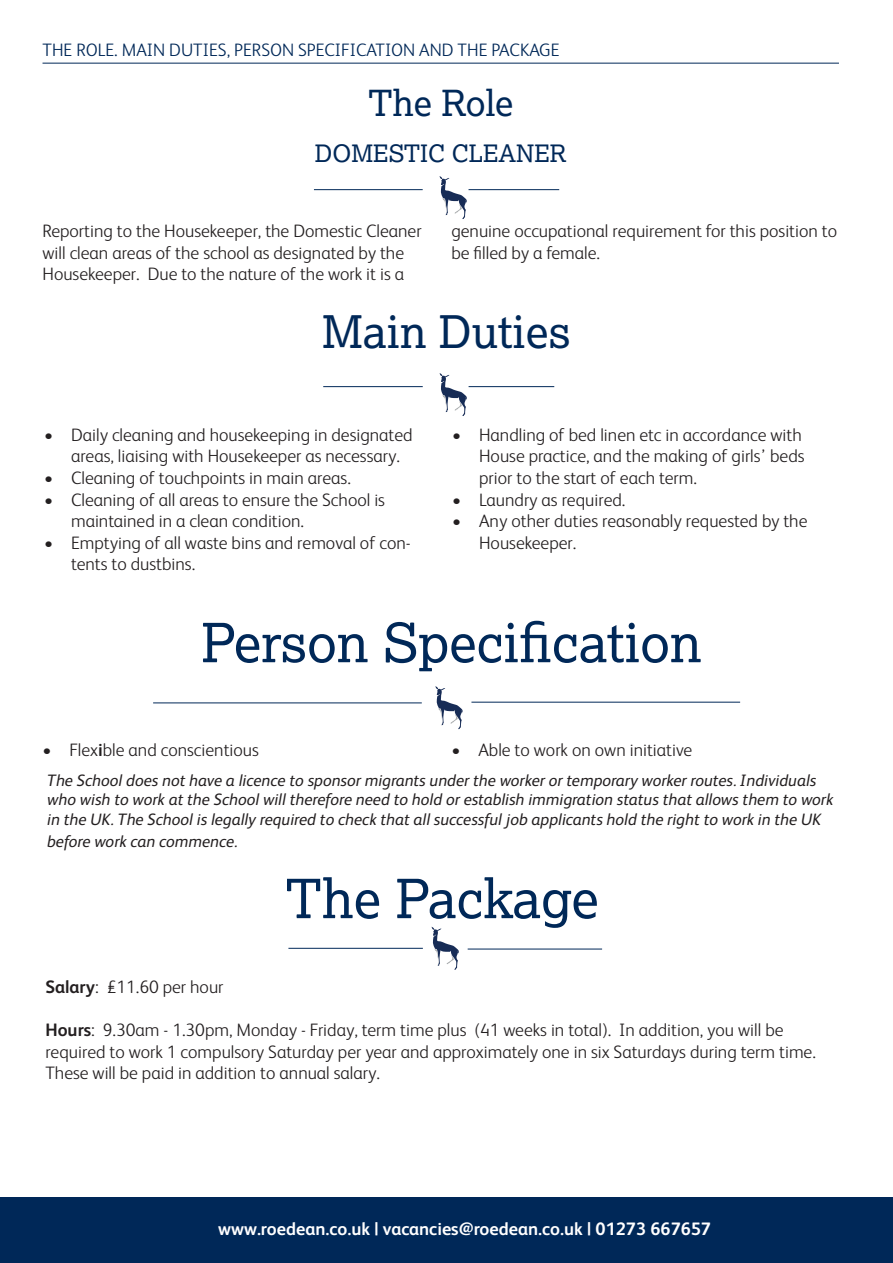
<style>
.page{position:relative;width:893px;height:1263px;background:#fff}
.page>*{position:absolute;margin:0;border:0;box-sizing:border-box;transform-origin:0 0}
.t1{font:54px "Lexia";color:#002858}
.t2{font:45px "Lexia";color:#002858}
.t3{font:36px "Lexia";color:#002858}
.t4{font:24px "Lexia";color:#002858}
.Body{font:300 18px/21.6px "FS Albert";color:#231f20}
.t5{font:700 18px "FS Albert";color:#fff}
.Subheading{font:300 18px "FS Albert";color:#002858}
.t6{font:italic 16.5px/19.8px "FS Albert";color:#231f20}
.s1{font-weight:700}
</style>
<div class="page">
<div style="left:0;top:1197px;width:893px;height:66px;background:#002858"></div>
<hr style="left:43px;top:63px;width:796px;height:1px;background:#002858">
<hr style="left:314px;top:189px;width:109px;height:1px;background:#002858">
<hr style="left:468px;top:189px;width:91px;height:1px;background:#002858">
<svg style="left:440px;top:176px;width:27px;height:43px"></svg>
<hr style="left:323px;top:386px;width:100px;height:1px;background:#002858">
<hr style="left:469px;top:386px;width:85px;height:1px;background:#002858">
<svg style="left:440px;top:373px;width:27px;height:43px"></svg>
<svg style="left:435px;top:686px;width:28px;height:43px"></svg>
<hr style="left:153px;top:702px;width:269px;height:1px;background:#002858">
<hr style="left:471px;top:702px;width:269px;height:1px;background:#002858">
<svg style="left:432px;top:927px;width:27px;height:43px"></svg>
<hr style="left:288px;top:948px;width:135px;height:1px;background:#002858">
<hr style="left:468px;top:949px;width:134px;height:1px;background:#002858">
<p class="Subheading" style="left:43px;top:38px;width:519px">THE ROLE. MAIN DUTIES, PERSON SPECIFICATION AND THE PACKAGE</p>
<p class="t3" style="left:368px;top:80px;width:147px">The Role</p>
<p class="t4" style="left:315px;top:138px;width:253px">DOMESTIC CLEANER</p>
<p class="Body" style="left:43px;top:219px;width:381px">Reporting to the Housekeeper, the Domestic Cleaner will clean areas of the school as designated by the<br>Housekeeper. Due to the nature of the work it is a</p>
<p class="Body" style="left:451px;top:219px;width:387px">genuine occupational requirement for this position to be filled by a female.</p>
<p class="t2" style="left:322px;top:303px;width:250px">Main Duties</p>
<p class="Body" style="left:71px;top:423px;width:343px;text-indent:-27px">• Daily cleaning and housekeeping in designated areas, liaising with Housekeeper as necessary.</p>
<p class="Body" style="left:44px;top:466px;width:308px">• Cleaning of touchpoints in main areas.</p>
<p class="Body" style="left:71px;top:488px;width:316px;text-indent:-27px">• Cleaning of all areas to ensure the School is maintained in a clean condition.</p>
<p class="Body" style="left:71px;top:531px;width:341px;text-indent:-27px">• Emptying of all waste bins and removal of con&shy;tents to dustbins.</p>
<p class="Body" style="left:479px;top:423px;width:327px;text-indent:-27px">• Handling of bed linen etc in accordance with<br>House practice, and the making of girls’ beds prior to the start of each term.</p>
<p class="Body" style="left:452px;top:488px;width:175px">• Laundry as required.</p>
<p class="Body" style="left:479px;top:509px;width:330px;text-indent:-27px">• Any other duties reasonably requested by the<br>Housekeeper.</p>
<p class="t1" style="left:201px;top:609px;width:502px">Person Specification</p>
<p class="Body" style="left:43px;top:738px;width:218px">• Flex<span class="s1">i</span>ble and conscientious</p>
<p class="Body" style="left:451px;top:738px;width:242px">• Able to work on own initiative</p>
<p class="t6" style="left:47px;top:769px;width:788px">The School does not have a licence to sponsor migrants under the worker or temporary worker routes. Individuals who wish to work at the School will therefore need to hold or establish immigration status that allows them to work in the UK. The School is legally required to check that all successful job applicants hold the right to work in the UK</p>
<p class="t6" style="left:47px;top:830px;width:192px">before work can commence.</p>
<p class="t1" style="left:285px;top:864px;width:315px">The Package</p>
<p class="Body" style="left:45px;top:975px;width:180px"><span class="s1">Salary</span>: £11.60 per hour</p>
<p class="Body" style="left:45px;top:1018px;width:772px"><span class="s1">Hours</span>: 9.30am - 1.30pm, Monday - Friday, term time plus (41 weeks in total). In addition, you will be required to work 1 compulsory Saturday per year and approximately one in six Saturdays during term time.<br>These will be paid in addition to annual salary.</p>
<p class="t5" style="left:218px;top:1217px;width:494px">www.roedean.co.uk | vacancies@roedean.co.uk | 01273 667657</p>
</div>
